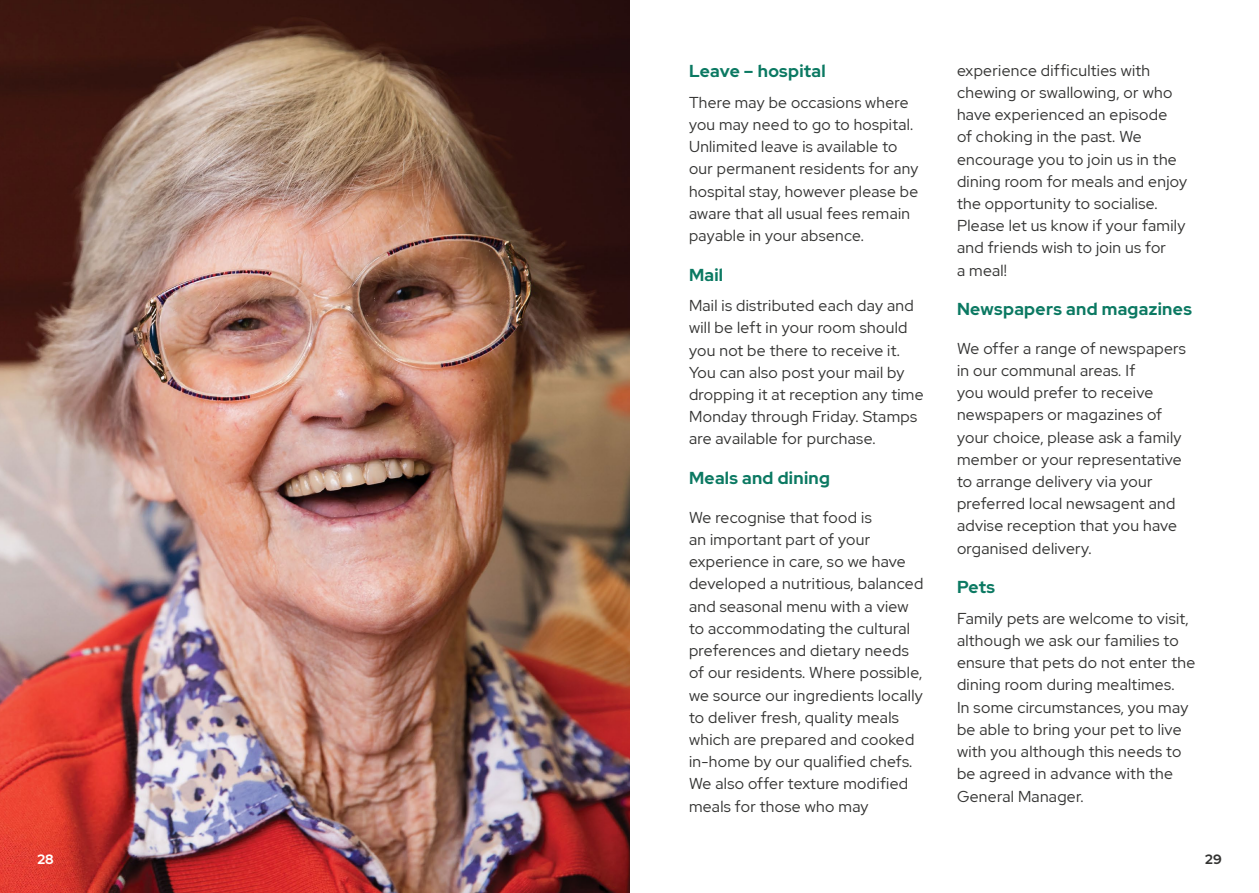
<style>
.page{position:relative;width:1259px;height:893px;background:#fff}
.page>*{position:absolute;margin:0;border:0;box-sizing:border-box;transform-origin:0 0}
.t1{font:700 17.25px "Red Hat Display";letter-spacing:.02em;color:#0b7962}
.t2{font:15.75px/22.2px "Red Hat Display";letter-spacing:.02em;color:#333332}
.t3{font:700 13.5px "Red Hat Display";color:#333332}
.t4{font:700 13.5px "Red Hat Display";color:#fff}
</style>
<div class="page">
<img style="left:0;top:0;width:629px;height:893px">
<p class="t4" style="left:37px;top:851px;width:18px">28</p>
<p class="t1" style="left:689px;top:60px;width:138px">Leave – hospital</p>
<p class="t2" style="left:689px;top:91px;width:231px">There may be occasions where you may need to go to hospital.<br>Unlimited leave is available to our permanent residents for any hospital stay, however please be aware that all usual fees remain payable in your absence.</p>
<p class="t1" style="left:689px;top:263px;width:36px">Mail</p>
<p class="t2" style="left:689px;top:294px;width:236px">Mail is distributed each day and will be left in your room should you not be there to receive it.<br>You can also post your mail by dropping it at reception any time<br>Monday through Friday. Stamps are available for purchase.</p>
<p class="t1" style="left:689px;top:466px;width:142px">Meals and dining</p>
<p class="t2" style="left:689px;top:506px;width:236px">We recognise that food is<br>an important part of your experience in care, so we have developed a nutritious, balanced and seasonal menu with a view to accommodating the cultural preferences and dietary needs of our residents. Where possible, we source our ingredients locally to deliver fresh, quality meals which are prepared and cooked in-home by our qualified chefs.<br>We also offer texture modified meals for those who may</p>
<p class="t2" style="left:957px;top:59px;width:232px">experience difficulties with chewing or swallowing, or who have experienced an episode<br>of choking in the past. We encourage you to join us in the dining room for meals and enjoy the opportunity to socialise.<br>Please let us know if your family and friends wish to join us for<br>a meal!</p>
<p class="t1" style="left:957px;top:297px;width:236px">Newspapers and magazines</p>
<p class="t2" style="left:957px;top:337px;width:230px">We offer a range of newspapers in our communal areas. If<br>you would prefer to receive newspapers or magazines of your choice, please ask a family member or your representative to arrange delivery via your preferred local newsagent and advise reception that you have organised delivery.</p>
<p class="t1" style="left:957px;top:576px;width:39px">Pets</p>
<p class="t2" style="left:957px;top:607px;width:240px">Family pets are welcome to visit, although we ask our families to ensure that pets do not enter the dining room during mealtimes.<br>In some circumstances, you may be able to bring your pet to live with you although this needs to be agreed in advance with the<br>General Manager.</p>
<p class="t3" style="left:1205px;top:851px;width:18px">29</p>
</div>
